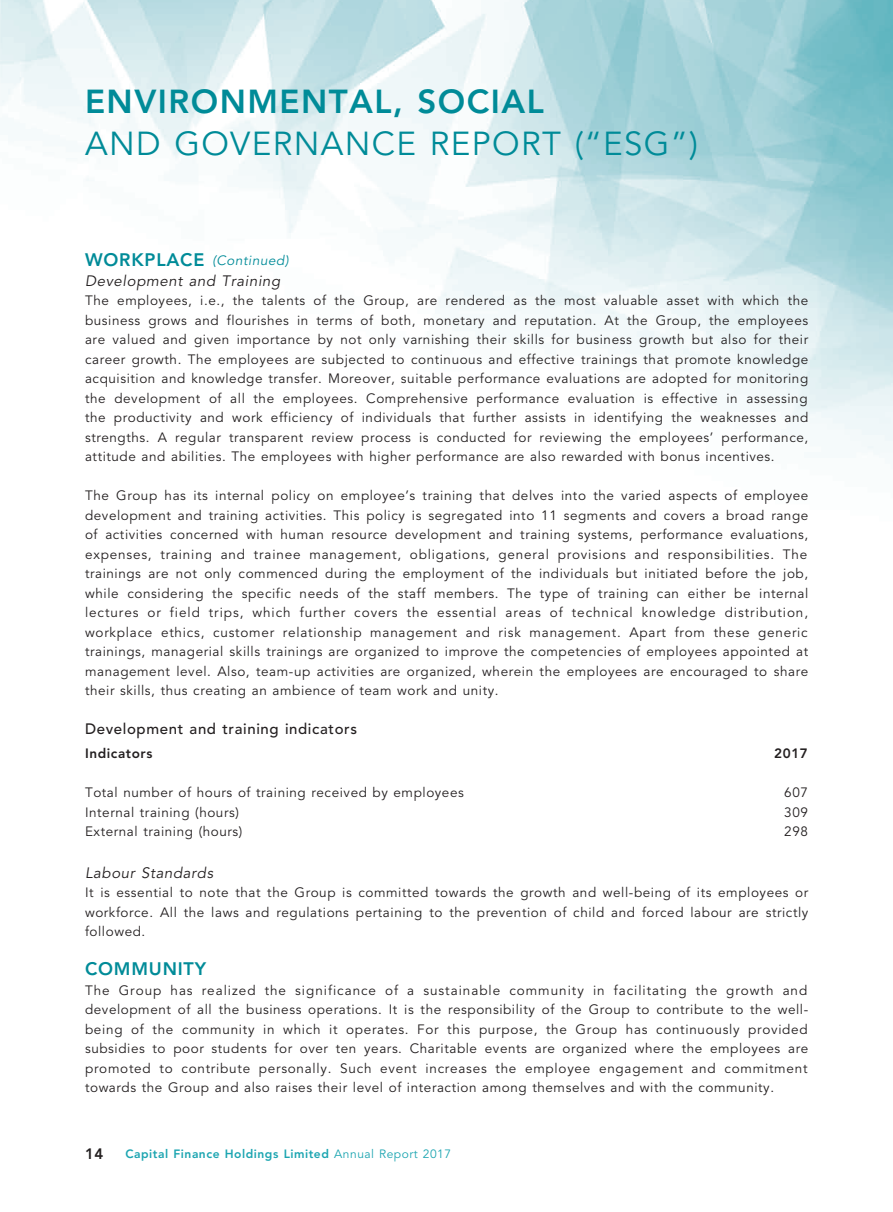
<style>
.page{position:relative;width:893px;height:1212px;background:#fff}
.page>*{position:absolute;margin:0;border:0;box-sizing:border-box;transform-origin:0 0}
.t1{font:33px "Avenir";letter-spacing:.04em;color:#008b98}
.t2{font:800 33px "Avenir";color:#008b98}
.t3{font:800 18px "Avenir";letter-spacing:.045em;color:#008b98}
.t4{font:italic 15px "Avenir";letter-spacing:.04em;color:#231f20}
.t5{font:500 15px "Avenir";letter-spacing:.04em;color:#231f20}
.t6{font:800 15px "Avenir";color:#231f20}
.t7{font:13.5px/19.5px "Avenir";letter-spacing:.04em;color:#231f20;text-align:justify}
.t8{font:italic 13.5px "Avenir";letter-spacing:.04em;color:#008b98}
.t9{font:800 13.5px "Avenir";letter-spacing:.045em;color:#231f20}
.t10{font:800 12px "Avenir";letter-spacing:.045em;color:#1ca5b1}
.s1{font-weight:800;font-style:normal;font-size:18px}
.s2{font-weight:400}
</style>
<div class="page">
<img style="left:0;top:0;width:893px;height:455px">
<h1 class="t2" style="left:85px;top:82px;width:95px">ENVIRON</h1>
<h1 class="t2" style="left:247px;top:82px;width:56px">MENTA</h1>
<h1 class="t2" style="left:374px;top:82px;width:171px">L, SOCIAL</h1>
<h1 class="t1" style="left:85px;top:125px;width:614px">AND GOVERNANCE REPORT (“ESG”)</h1>
<h2 class="t3" style="left:85px;top:249px;width:33px">WORK</h2>
<p class="t8" style="left:145px;top:252px;width:146px"><span class="s1">PLACE</span> (Continued)</p>
<p class="t4" style="left:85px;top:272px;width:197px">Development and Training</p>
<p class="t7" style="left:85px;top:291px;width:725px">The employees, i.e., the talents of the Group, are rendered as the most valuable asset with which the business grows and flourishes in terms of both, monetary and reputation. At the Group, the employees are valued and given importance by not only varnishing their skills for business growth but also for their career growth. The employees are subjected to continuous and effective trainings that promote knowledge acquisition and knowledge transfer. Moreover, suitable performance evaluations are adopted for monitoring the development of all the employees. Comprehensive performance evaluation is effective in assessing the productivity and work efficiency of individuals that further assists in identifying the weaknesses and strengths. A regular transparent review process is conducted for reviewing the employees’ performance, attitude and abilities. The employees with higher performance are also rewarded with bonus incentives.</p>
<p class="t7" style="left:85px;top:486px;width:725px">The Group has its internal policy on employee’s training that delves into the varied aspects of employee development and training activities. This policy is segregated into 11 segments and covers a broad range of activities concerned with human resource development and training systems, performance evaluations, expenses, training and trainee management, obligations, general provisions and responsibilities. The trainings are not only commenced during the employment of the individuals but initiated before the job, while considering the specific needs of the staff members. The type of training can either be internal lectures or field trips, which further covers the essential areas of technical knowledge distribution, workplace ethics, customer relationship management and risk management. Apart from these generic trainings, managerial skills trainings are organized to improve the competencies of employees appointed at management level. Also, team-up activities are organized, wherein the employees are encouraged to share their skills, thus creating an ambience of team work and unity.</p>
<p class="t5" style="left:85px;top:720px;width:273px">Development and training indicators</p>
<p class="t9" style="left:85px;top:746px;width:69px">Indicators</p>
<p class="t9" style="left:774px;top:746px;width:35px">2017</p>
<p class="t7" style="left:85px;top:783px;width:380px">Total number of hours of training received by employees</p>
<p class="t7" style="left:784px;top:783px;width:25px">607</p>
<p class="t7" style="left:85px;top:803px;width:155px">Internal training (hours)</p>
<p class="t7" style="left:784px;top:803px;width:25px">309</p>
<p class="t7" style="left:85px;top:822px;width:159px">External training (hours)</p>
<p class="t7" style="left:784px;top:822px;width:25px">298</p>
<p class="t4" style="left:85px;top:864px;width:130px">Labour Standards</p>
<p class="t7" style="left:85px;top:883px;width:725px">It is essential to note that the Group is committed towards the growth and well-being of its employees or workforce. All the laws and regulations pertaining to the prevention of child and forced labour are strictly followed.</p>
<h2 class="t3" style="left:85px;top:958px;width:122px">COMMUNITY</h2>
<p class="t7" style="left:85px;top:980px;width:725px">The Group has realized the significance of a sustainable community in facilitating the growth and development of all the business operations. It is the responsibility of the Group to contribute to the well&shy;being of the community in which it operates. For this purpose, the Group has continuously provided subsidies to poor students for over ten years. Charitable events are organized where the employees are promoted to contribute personally. Such event increases the employee engagement and commitment towards the Group and also raises their level of interaction among themselves and with the community.</p>
<p class="t6" style="left:85px;top:1145px;width:20px">14</p>
<p class="t10" style="left:125px;top:1147px;width:327px">Capital Finance Holdings Limited <span class="s2">Annual Report 2017</span></p>
</div>
